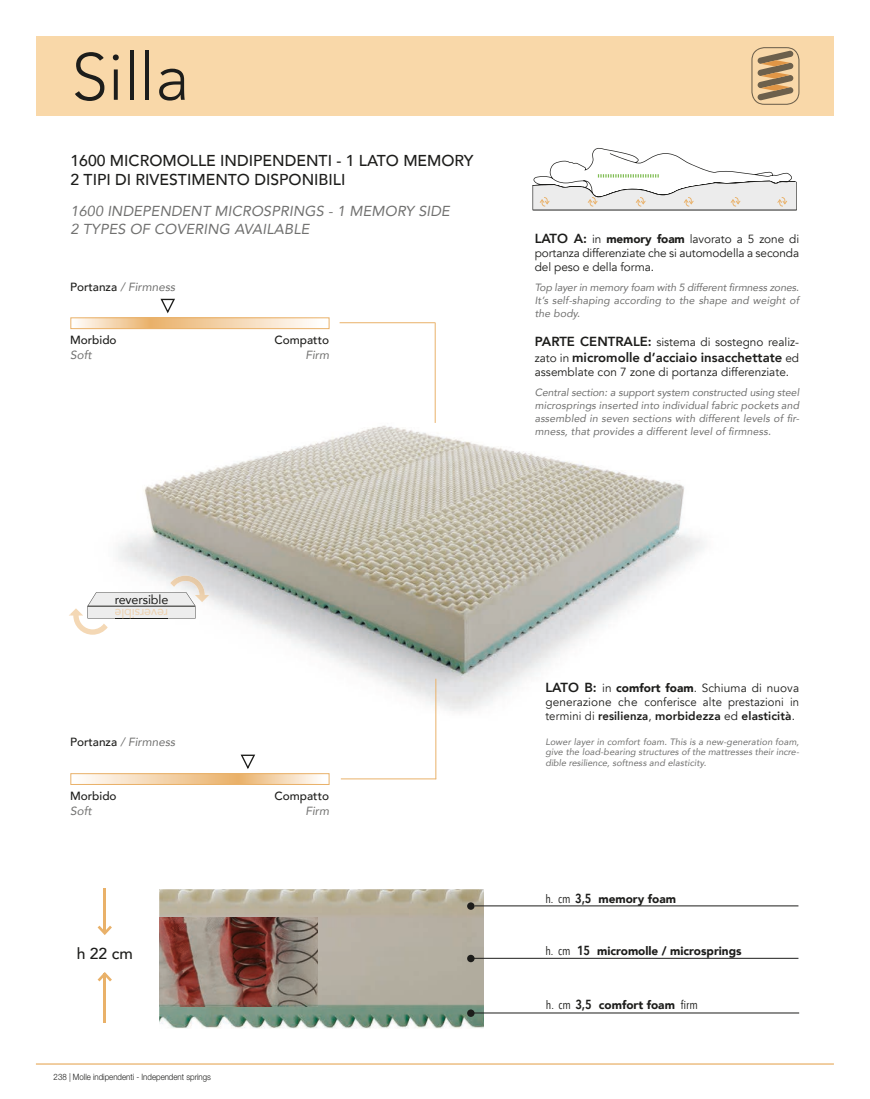
<style>
.page{position:relative;width:870px;height:1099px;background:#fff}
.page>*{position:absolute;margin:0;border:0;box-sizing:border-box;transform-origin:0 0}
.t1{font:300 65.62px "Avenir";color:#1d1d1b}
.t2{font:500 15.75px/18.9px "Avenir";color:#1d1d1b}
.t3{font:italic 14.5px/17.4px "Avenir";letter-spacing:.01em;color:#70706f}
.t4{font:800 13.12px "Avenir";color:#1d1d1b}
.t5{font:12.62px "Avenir";letter-spacing:-.01em;color:#1d1d1b}
.t6{font:12.62px "Avenir";letter-spacing:-.01em;color:#ecd1b0}
.t7{font:11.75px/14.1px "Avenir";color:#1d1d1b;text-align:justify}
.t8{font:900 11.75px "Avenir";color:#1d1d1b}
.t9{font:italic 11.75px "Avenir";color:#70706f}
.t10{font:500 11.75px "Avenir";color:#1d1d1b}
.t11{font:italic 10.5px/13.1px "Avenir";letter-spacing:.01em;color:#70706f;text-align:justify}
.t12{font:italic 9.12px/10.5px "Avenir";color:#70706f;text-align:justify}
.t13{font:300 8.75px "Helvetica Neue LT Std";color:#1d1d1b;scale:.9 1}
.s1{font-weight:500;font-style:normal;color:#1d1d1b}
.s2{font-weight:800;font-size:13.12px}
.s3{font-weight:900}
.s4{font-weight:400;font-size:11.75px}
.s5{font-weight:800}
.s6{font-family:"Avenir Next Condensed";font-weight:400}
.s7{font-family:"Avenir Next Condensed";font-weight:600;font-size:13.12px}
</style>
<div class="page">
<hr style="left:36px;top:1063px;width:797px;height:1px;background:#e9b169">
<div style="left:36px;top:36px;width:797px;height:80px;background:#f9d8a9"></div>
<svg style="left:751px;top:47px;width:48px;height:58px"></svg>
<img style="left:88px;top:403px;width:616px;height:340px">
<svg style="left:84px;top:775px;width:234px;height:7px;background:#f3d4ae"></svg>
<div style="left:70px;top:773px;width:259px;height:11px;border:1px solid #e9b169"></div>
<svg style="left:240px;top:754px;width:16px;height:15px"></svg>
<hr style="left:103px;top:888px;width:3px;height:45px;background:#e9b169">
<svg style="left:98px;top:925px;width:14px;height:10px"></svg>
<hr style="left:103px;top:973px;width:3px;height:49px;background:#e9b169">
<svg style="left:98px;top:972px;width:14px;height:9px"></svg>
<img style="left:159px;top:889px;width:325px;height:139px">
<hr style="left:474px;top:905px;width:324px;height:1px;background:#1d1d1b">
<hr style="left:473px;top:958px;width:325px;height:1px;background:#1d1d1b">
<hr style="left:473px;top:1012px;width:325px;height:1px;background:#1d1d1b">
<div style="left:467px;top:902px;width:7px;height:7px;background:#1d1d1b;border-radius:50%"></div>
<div style="left:467px;top:954px;width:7px;height:8px;background:#1d1d1b;border-radius:50%"></div>
<div style="left:467px;top:1009px;width:7px;height:7px;background:#1d1d1b;border-radius:50%"></div>
<hr style="left:435px;top:678px;width:1px;height:101px;background:#e9b169">
<hr style="left:434px;top:322px;width:1px;height:101px;background:#e9b169">
<hr style="left:341px;top:778px;width:95px;height:1px;background:#e9b169">
<hr style="left:339px;top:322px;width:96px;height:1px;background:#e9b169">
<svg style="left:87px;top:592px;width:108px;height:26px;background:#e4e4e4"></svg>
<hr style="left:88px;top:606px;width:107px;height:1px;background:#1d1d1b">
<img style="left:70px;top:608px;width:38px;height:26px">
<img style="left:170px;top:575px;width:39px;height:27px">
<div style="left:115px;top:608px;width:52px;height:10px;background:#ededed"></div>
<hr style="left:115px;top:618px;width:52px;height:1px;background:#1d1d1b">
<svg style="left:78px;top:319px;width:233px;height:8px;background:#f4d5af"></svg>
<div style="left:70px;top:317px;width:259px;height:12px;border:1px solid #e9b169"></div>
<svg style="left:160px;top:298px;width:15px;height:16px"></svg>
<img style="left:159px;top:917px;width:158px;height:89px">
<svg style="left:532px;top:148px;width:264px;height:62px"></svg>
<h1 class="t1" style="left:71px;top:38px;width:119px">Silla</h1>
<h2 class="t2" style="left:70px;top:150px;width:404px">1600 MICROMOLLE INDIPENDENTI - 1 LATO MEMORY<br>2 TIPI DI RIVESTIMENTO DISPONIBILI</h2>
<p class="t3" style="left:70px;top:202px;width:380px">1600 INDEPENDENT MICROSPRINGS - 1 MEMORY SIDE<br>2 TYPES OF COVERING AVAILABLE</p>
<p class="t9" style="left:70px;top:279px;width:106px"><span class="s1">Portanza</span> / Firmness</p>
<p class="t10" style="left:70px;top:330px;width:48px">Morbido</p>
<p class="t9" style="left:70px;top:347px;width:23px">Soft</p>
<p class="t10" style="left:274px;top:330px;width:56px">Compatto</p>
<p class="t9" style="left:305px;top:347px;width:25px">Firm</p>
<p class="t7" style="left:534px;top:232px;width:266px"><span class="s2">LATO A:</span> in <span class="s3">memory foam</span> lavorato a 5 zone di portanza differenziate che si automodella a seconda del peso e della forma.</p>
<p class="t11" style="left:534px;top:281px;width:266px">Top layer in memory foam with 5 different firmness zones.<br>It’s self-shaping according to the shape and weight of the body.</p>
<p class="t7" style="left:534px;top:335px;width:266px"><span class="s2">PARTE CENTRALE:</span> sistema di sostegno realiz-</p>
<p class="t4" style="left:534px;top:347px;width:266px"><span class="s4">zato in</span> micromolle d’acciaio insacchettate <span class="s4">ed</span></p>
<p class="t7" style="left:534px;top:365px;width:256px">assemblate con 7 zone di portanza differenziate.</p>
<p class="t11" style="left:534px;top:385px;width:266px">Central section: a support system constructed using steel microsprings inserted into individual fabric pockets and assembled in seven sections with different levels of fir&shy;mness, that provides a different level of firmness.</p>
<p class="t5" style="left:115px;top:589px;width:55px">reversible</p>
<p class="t6" style="left:168px;top:623px;width:55px;rotate:-180deg">reversible</p>
<p class="t9" style="left:70px;top:734px;width:106px"><span class="s1">Portanza</span> / Firmness</p>
<p class="t10" style="left:70px;top:786px;width:48px">Morbido</p>
<p class="t9" style="left:70px;top:803px;width:23px">Soft</p>
<h2 class="t2" style="left:77px;top:942px;width:58px">h 22 cm</h2>
<p class="t13" style="left:54px;top:1071px;width:176px">238 | Molle indipendenti - Independent springs</p>
<p class="t10" style="left:274px;top:786px;width:56px">Compatto</p>
<p class="t9" style="left:305px;top:803px;width:25px">Firm</p>
<p class="t7" style="left:545px;top:681px;width:255px"><span class="s2">LATO B:</span> in <span class="s3">comfort foam</span>. Schiuma di nuova generazione che conferisce alte prestazioni in termini di <span class="s5">resilienza</span>, <span class="s5">morbidezza</span> ed <span class="s5">elasticità</span>.</p>
<p class="t12" style="left:545px;top:736px;width:255px">Lower layer in comfort foam. This is a new-generation foam, give the load-bearing structures of the mattresses their incre&shy;dible resilience, softness and elasticity.</p>
<p class="t8" style="left:545px;top:888px;width:132px"><span class="s6">h. cm</span> <span class="s7">3,5</span> memory foam</p>
<p class="t8" style="left:545px;top:940px;width:198px"><span class="s6">h. cm</span> <span class="s7">15</span> micromolle / microsprings</p>
<p class="t8" style="left:545px;top:995px;width:153px"><span class="s6">h. cm</span> <span class="s7">3,5</span> comfort foam <span class="s6">firm</span></p>
</div>
